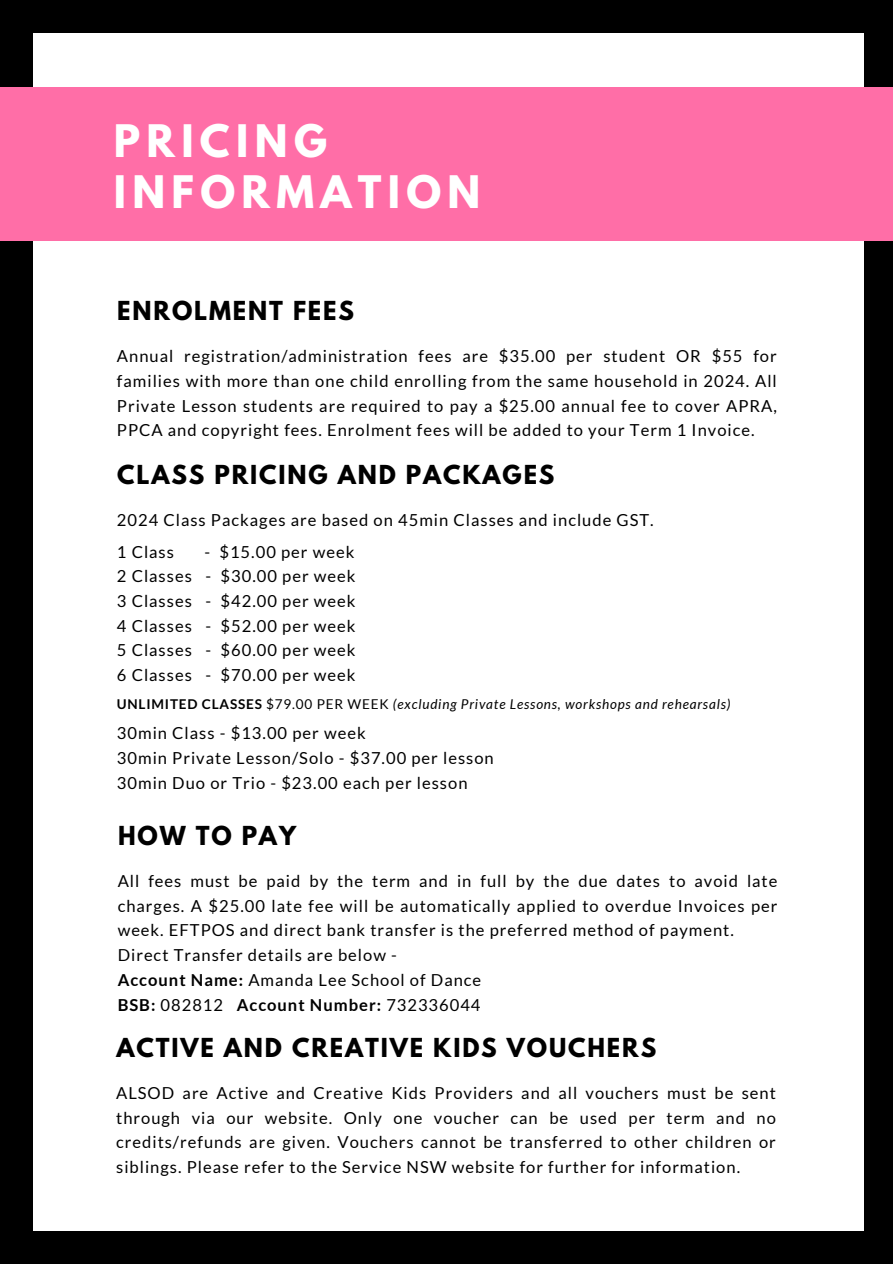
<style>
.page{position:relative;width:893px;height:1264px;background:#fff}
.page>*{position:absolute;margin:0;border:0;box-sizing:border-box;transform-origin:0 0}
.t1{font:700 39.75px/50.7px "League Spartan";letter-spacing:.16em;color:#fff}
.t2{font:700 23.1px "League Spartan";letter-spacing:.08em;color:#000}
.t3{font:16.5px/24.8px "Lato";letter-spacing:.06em;color:#000;text-align:justify}
.t4{font:italic 13.5px "Lato";letter-spacing:.06em;color:#000}
.s1{font-weight:700;font-style:normal}
.s2{font-style:normal}
.s3{font-weight:700}
</style>
<div class="page">
<div style="left:0;top:0;width:892px;height:1263px;background:#000"></div>
<div style="left:34px;top:33px;width:829px;height:1197px;background:#fff"></div>
<div style="left:0;top:87px;width:892px;height:153px;background:#ff6ea7"></div>
<h3 class="t1" style="left:114px;top:121px;width:368px">PRICING<br>INFORMATION</h3>
<p class="t2" style="left:117px;top:299px;width:238px">ENROLMENT FEES</p>
<h3 class="t3" style="left:117px;top:343px;width:661px">Annual registration/administration fees are $35.00 per student OR $55 for families with more than one child enrolling from the same household in 2024. All Private Lesson students are required to pay a $25.00 annual fee to cover APRA, PPCA and copyright fees. Enrolment fees will be added to your Term 1 Invoice.</h3>
<h3 class="t2" style="left:117px;top:463px;width:438px">CLASS PRICING AND PACKAGES</h3>
<h3 class="t3" style="left:117px;top:507px;width:538px">2024 Class Packages are based on 45min Classes and include GST.</h3>
<h2 class="t3" style="left:117px;top:539px;width:59px">1 Class</h2>
<h2 class="t3" style="left:117px;top:539px;width:240px;text-indent:87px">- $15.00 per week 2 Classes - $30.00 per week 3 Classes - $42.00 per week 4 Classes - $52.00 per week 5 Classes - $60.00 per week 6 Classes - $70.00 per week</h2>
<h3 class="t4" style="left:117px;top:696px;width:615px"><span class="s1">UNLIMITED CLASSES</span> <span class="s2">$79.00 PER WEEK</span> (excluding Private Lessons, workshops and rehearsals)</h3>
<h2 class="t3" style="left:117px;top:720px;width:378px;text-align:left">30min Class - $13.00 per week<br>30min Private Lesson/Solo - $37.00 per lesson<br>30min Duo or Trio - $23.00 each per lesson</h2>
<p class="t2" style="left:118px;top:824px;width:179px">HOW TO PAY</p>
<h2 class="t3" style="left:118px;top:868px;width:661px;text-align:left">All fees must be paid by the term and in full by the due dates to avoid late charges. A $25.00 late fee will be automatically applied to overdue Invoices per week. EFTPOS and direct bank transfer is the preferred method of payment.<br>Direct Transfer details are below -<br><span class="s3">Account Name:</span> Amanda Lee School of Dance<br><span class="s3">BSB:</span> 082812 <span class="s3">Account Number:</span> 732336044</h2>
<h2 class="t2" style="left:116px;top:1036px;width:541px">ACTIVE AND CREATIVE KIDS VOUCHERS</h2>
<h3 class="t3" style="left:116px;top:1080px;width:661px">ALSOD are Active and Creative Kids Providers and all vouchers must be sent through via our website. Only one voucher can be used per term and no credits/refunds are given. Vouchers cannot be transferred to other children or siblings. Please refer to the Service NSW website for further for information.</h3>
</div>
